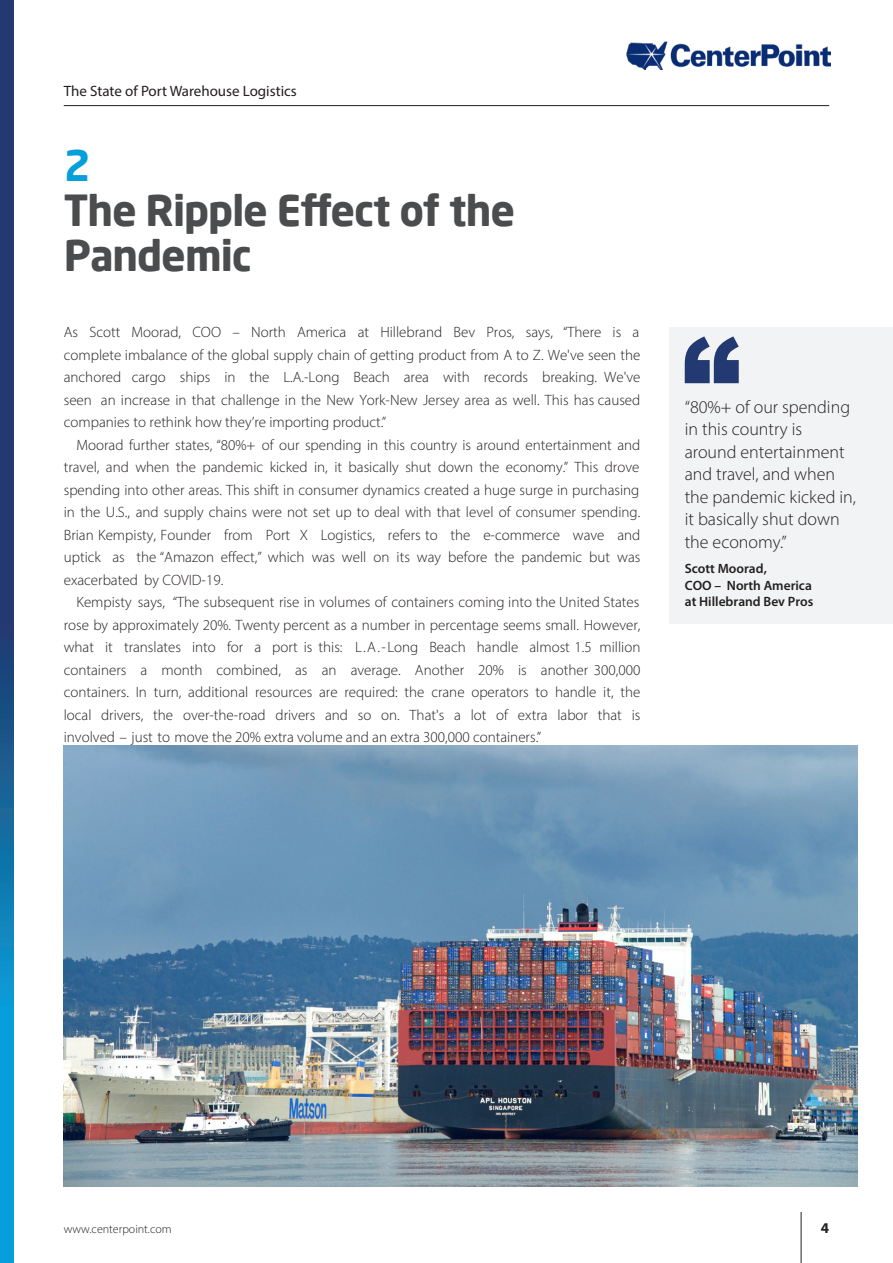
<style>
.page{position:relative;width:893px;height:1263px;background:#fff}
.page>*{position:absolute;margin:0;border:0;box-sizing:border-box;transform-origin:0 0}
.t1{font:700 42px/45px "Neo Sans Pro";letter-spacing:-.025em;color:#4b4c4d}
.t2{font:700 42px "Neo Sans Pro";color:#069edb}
.t3{font:300 18px/22.5px "Myriad Pro";color:#231f20}
.t4{font:300 15px/22.5px "Myriad Pro";color:#231f20;text-align:justify}
.t5{font:15px "Myriad Pro";color:#231f20}
.t6{font:700 15px "Myriad Pro";color:#231f20}
.t7{font:600 13.5px/16.5px "Myriad Pro";color:#231f20}
.t8{font:300 12px "Myriad Pro";color:#231f20}
</style>
<div class="page">
<svg style="left:1px;top:0;width:12px;height:1263px"></svg>
<hr style="left:801px;top:1212px;width:1px;height:51px;background:#231f20">
<hr style="left:64px;top:105px;width:765px;height:1px;background:#231f20">
<img style="left:626px;top:42px;width:205px;height:27px">
<div style="left:670px;top:327px;width:223px;height:297px;background:#f2f3f4"></div>
<svg style="left:685px;top:336px;width:54px;height:47px"></svg>
<img style="left:64px;top:746px;width:793px;height:440px">
<p class="t5" style="left:64px;top:81px;width:235px">The State of Port Warehouse Logistics</p>
<h1 class="t2" style="left:64px;top:139px;width:29px">2</h1>
<h1 class="t1" style="left:64px;top:187px;width:453px">The Ripple Effect of the<br>Pandemic</h1>
<p class="t4" style="left:64px;top:321px;width:578px">As Scott Moorad, COO – North America at Hillebrand Bev Pros, says, “There is a complete imbalance of the global supply chain of getting product from A to Z. We've seen the anchored cargo ships in the L.A.-Long Beach area with records breaking. We've seen an increase in that challenge in the New York-New Jersey area as well. This has caused companies to rethink how they’re importing product.”</p>
<p class="t4" style="left:64px;top:433px;width:578px;text-indent:13px">Moorad further states, “80%+ of our spending in this country is around entertainment and travel, and when the pandemic kicked in, it basically shut down the economy.” This drove spending into other areas. This shift in consumer dynamics created a huge surge in purchasing in the U.S., and supply chains were not set up to deal with that level of consumer spending.<br>Brian Kempisty, Founder from Port X Logistics, refers to the e-commerce wave and uptick as the “Amazon effect,” which was well on its way before the pandemic but was exacerbated by COVID-19.</p>
<p class="t4" style="left:64px;top:591px;width:578px;text-indent:13px">Kempisty says, “The subsequent rise in volumes of containers coming into the United States rose by approximately 20%. Twenty percent as a number in percentage seems small. However, what it translates into for a port is this: L.A.-Long Beach handle almost 1.5 million containers a month combined, as an average. Another 20% is another 300,000 containers. In turn, additional resources are required: the crane operators to handle it, the local drivers, the over-the-road drivers and so on. That's a lot of extra labor that is involved – just to move the 20% extra volume and an extra 300,000 containers.”</p>
<p class="t3" style="left:685px;top:395px;width:173px">“80%+ of our spending in this country is around entertainment and travel, and when the pandemic kicked in, it basically shut down the economy.”</p>
<p class="t7" style="left:685px;top:560px;width:130px">Scott Moorad,<br>COO – North America at Hillebrand Bev Pros</p>
<p class="t8" style="left:64px;top:1222px;width:109px">www.centerpoint.com</p>
<p class="t6" style="left:821px;top:1218px;width:10px">4</p>
</div>
